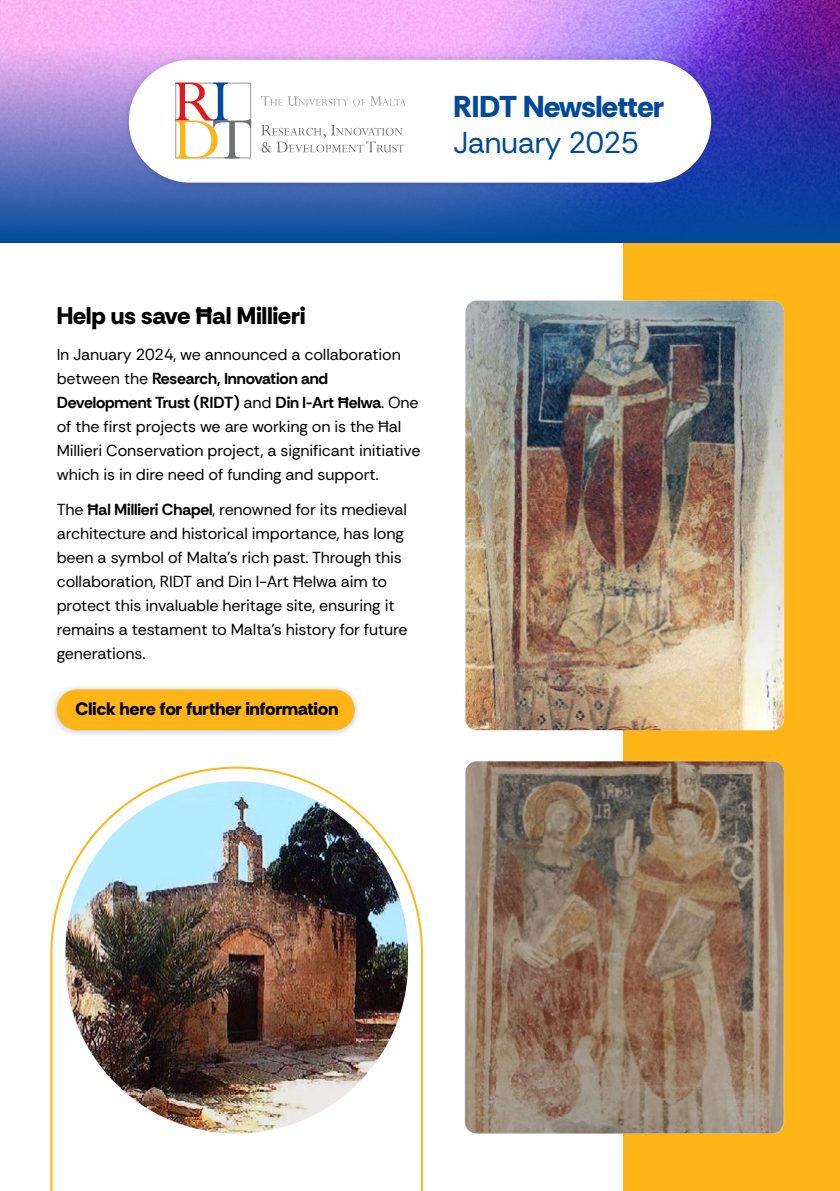
<style>
.page{position:relative;width:840px;height:1191px;background:#fff}
.page>*{position:absolute;margin:0;border:0;box-sizing:border-box;transform-origin:0 0}
.t1{font:800 30.2px "Rethink Sans";letter-spacing:-.005em;color:#004a99}
.t2{font:30.2px "Rethink Sans";letter-spacing:-.02em;color:#004a99}
.t3{font:800 24px "Rethink Sans";letter-spacing:.01em;color:#000}
.t4{font:800 18px "Rethink Sans";letter-spacing:.01em;color:#000}
.t5{font:16px/24px "Rethink Sans";letter-spacing:-.01em;color:#000}
.s1{font-weight:700}
</style>
<div class="page">
<div style="left:623px;top:217px;width:216px;height:974px;background:#ffb517"></div>
<img style="left:0;top:0;width:839px;height:46px">
<svg style="left:0;top:46px;width:839px;height:196px"></svg>
<div style="left:122px;top:55px;width:595px;height:136px;background:#283583;opacity:.3"></div>
<div style="left:129px;top:60px;width:581px;height:123px;background:#fff;border-radius:61px"></div>
<svg style="left:175px;top:83px;width:76px;height:75px"></svg>
<svg style="left:261px;top:125px;width:143px;height:27px"></svg>
<svg style="left:261px;top:96px;width:145px;height:10px"></svg>
<svg style="left:50px;top:766px;width:372px;height:425px"></svg>
<img style="left:65px;top:781px;width:343px;height:352px;border-radius:171px">
<img style="left:465px;top:300px;width:318px;height:430px;border-radius:11px">
<svg style="left:464px;top:761px;width:318px;height:372px"></svg>
<div style="left:50px;top:684px;width:311px;height:54px;background:#283583;opacity:.3"></div>
<div style="left:57px;top:689px;width:297px;height:41px;background:#ffb517;border-radius:20px"></div>
<h1 class="t1" style="left:453px;top:87px;width:212px">RIDT Newsletter</h1>
<h1 class="t2" style="left:453px;top:124px;width:187px">January 2025</h1>
<h2 class="t3" style="left:57px;top:301px;width:250px">Help us save Ħal Millieri</h2>
<p class="t5" style="left:57px;top:342px;width:365px">In January 2024, we announced a collaboration between the <span class="s1">Research, Innovation and Development Trust (RIDT)</span> and <span class="s1">Din l-Art Ħelwa</span>. One of the first projects we are working on is the Ħal Millieri Conservation project, a significant initiative which is in dire need of funding and support.</p>
<p class="t5" style="left:57px;top:497px;width:352px">The <span class="s1">Ħal Millieri Chapel</span>, renowned for its medieval architecture and historical importance, has long been a symbol of Malta’s rich past. Through this collaboration, RIDT and Din l-Art Ħelwa aim to protect this invaluable heritage site, ensuring it remains a testament to Malta’s history for future generations.</p>
<p class="t4" style="left:75px;top:697px;width:264px">Click here for further information</p>
</div>
